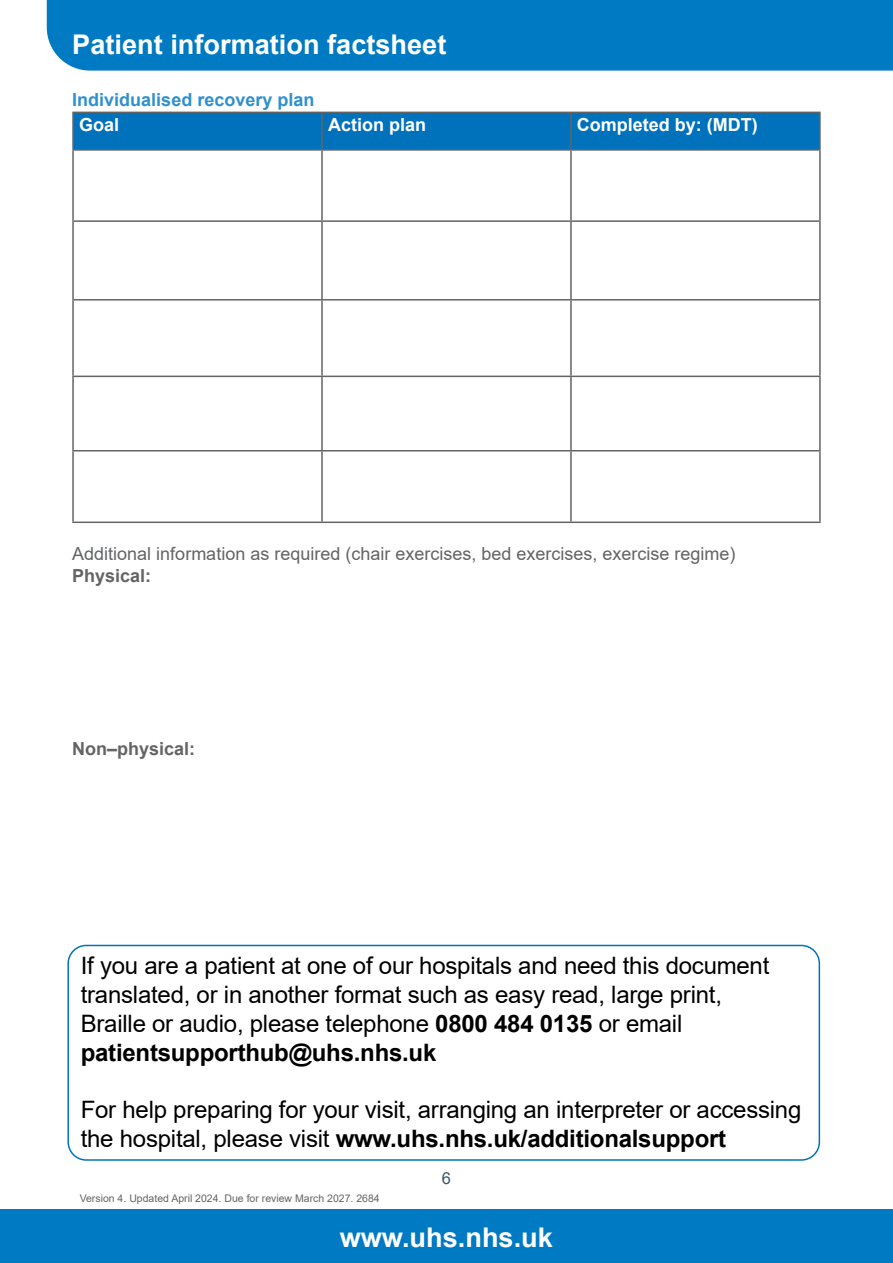
<style>
.page{position:relative;width:893px;height:1263px;background:#fff}
.page>*{position:absolute;margin:0;border:0;box-sizing:border-box;transform-origin:0 0}
.t1{font:700 27.15px "Arial";color:#fff}
.t2{font:24px/28.8px "Arial";letter-spacing:-.01em;color:#000}
.t3{font:18px "Arial";color:#636466}
.t4{font:700 18px "Arial";color:#fff}
.t5{font:700 18px "Arial";color:#3090ce}
.t6{font:700 18px "Arial";color:#636466}
.t7{font:16.5px "Arial";color:#3d5567}
.t8{font:10.5px "Arial";color:#636466}
.s1{font-weight:700}
</style>
<div class="page">
<div style="left:0;top:1209px;width:893px;height:54px;background:#007ac2"></div>
<div style="left:46px;top:0;width:847px;height:71px;background:#007ac2"></div>
<div style="left:74px;top:113px;width:745px;height:36px;background:#0072bc"></div>
<hr style="left:72px;top:112px;width:250px;height:1px;background:#636466">
<hr style="left:72px;top:113px;width:2px;height:36px;background:#636466">
<hr style="left:72px;top:451px;width:2px;height:70px;background:#636466">
<hr style="left:72px;top:521px;width:250px;height:2px;background:#636466">
<hr style="left:322px;top:112px;width:249px;height:1px;background:#636466">
<hr style="left:321px;top:113px;width:2px;height:36px;background:#636466">
<hr style="left:321px;top:151px;width:2px;height:69px;background:#636466">
<hr style="left:321px;top:222px;width:2px;height:77px;background:#636466">
<hr style="left:321px;top:301px;width:2px;height:75px;background:#636466">
<hr style="left:321px;top:377px;width:2px;height:73px;background:#636466">
<hr style="left:321px;top:451px;width:2px;height:70px;background:#636466">
<hr style="left:322px;top:521px;width:249px;height:2px;background:#636466">
<hr style="left:571px;top:112px;width:250px;height:1px;background:#636466">
<hr style="left:570px;top:113px;width:2px;height:36px;background:#636466">
<hr style="left:819px;top:113px;width:2px;height:36px;background:#636466">
<hr style="left:570px;top:151px;width:2px;height:69px;background:#636466">
<hr style="left:570px;top:222px;width:2px;height:77px;background:#636466">
<hr style="left:570px;top:301px;width:2px;height:75px;background:#636466">
<hr style="left:570px;top:377px;width:2px;height:73px;background:#636466">
<hr style="left:570px;top:451px;width:2px;height:70px;background:#636466">
<hr style="left:819px;top:451px;width:2px;height:70px;background:#636466">
<hr style="left:571px;top:521px;width:250px;height:2px;background:#636466">
<hr style="left:72px;top:149px;width:250px;height:2px;background:#636466">
<hr style="left:72px;top:151px;width:2px;height:69px;background:#636466">
<hr style="left:322px;top:149px;width:249px;height:2px;background:#636466">
<hr style="left:571px;top:149px;width:250px;height:2px;background:#636466">
<hr style="left:819px;top:151px;width:2px;height:69px;background:#636466">
<hr style="left:72px;top:377px;width:2px;height:73px;background:#636466">
<hr style="left:819px;top:377px;width:2px;height:73px;background:#636466">
<hr style="left:72px;top:450px;width:250px;height:1px;background:#636466">
<hr style="left:322px;top:450px;width:249px;height:1px;background:#636466">
<hr style="left:571px;top:450px;width:250px;height:1px;background:#636466">
<hr style="left:72px;top:220px;width:250px;height:2px;background:#636466">
<hr style="left:72px;top:222px;width:2px;height:77px;background:#636466">
<hr style="left:322px;top:220px;width:249px;height:2px;background:#636466">
<hr style="left:571px;top:220px;width:250px;height:2px;background:#636466">
<hr style="left:819px;top:222px;width:2px;height:77px;background:#636466">
<hr style="left:72px;top:299px;width:250px;height:2px;background:#636466">
<hr style="left:72px;top:301px;width:2px;height:75px;background:#636466">
<hr style="left:322px;top:299px;width:249px;height:2px;background:#636466">
<hr style="left:571px;top:299px;width:250px;height:2px;background:#636466">
<hr style="left:819px;top:301px;width:2px;height:75px;background:#636466">
<hr style="left:72px;top:376px;width:250px;height:1px;background:#636466">
<hr style="left:322px;top:376px;width:249px;height:1px;background:#636466">
<hr style="left:571px;top:376px;width:250px;height:1px;background:#636466">
<div style="left:67px;top:945px;width:753px;height:216px;border:2px solid #0072bc;border-radius:18px"></div>
<p class="t1" style="left:72px;top:25px;width:376px">Patient information factsheet</p>
<p class="t5" style="left:72px;top:87px;width:244px">Individualised recovery plan</p>
<p class="t4" style="left:79px;top:112px;width:42px">Goal</p>
<p class="t4" style="left:328px;top:112px;width:100px">Action plan</p>
<p class="t4" style="left:577px;top:112px;width:182px">Completed by: (MDT)</p>
<p class="t3" style="left:72px;top:541px;width:665px">Additional information as required (chair exercises, bed exercises, exercise regime)</p>
<p class="t6" style="left:72px;top:563px;width:81px">Physical:</p>
<p class="t6" style="left:72px;top:736px;width:125px">Non–physical:</p>
<p class="t2" style="left:81px;top:951px;width:690px">If you are a patient at one of our hospitals and need this document translated, or in another format such as easy read, large print, Braille or audio, please telephone <span class="s1">0800 484 0135</span> or email <span class="s1">patientsupporthub@uhs.nhs.uk</span></p>
<p class="t2" style="left:81px;top:1095px;width:722px">For help preparing for your visit, arranging an interpreter or accessing the hospital, please visit <span class="s1">www.uhs.nhs.uk/additionalsupport</span></p>
<p class="t8" style="left:80px;top:1190px;width:301px">Version 4. Updated April 2024. Due for review March 2027. 2684</p>
<p class="t7" style="left:442px;top:1166px;width:11px">6</p>
<p class="t1" style="left:340px;top:1218px;width:215px">www.uhs.nhs.uk</p>
</div>
